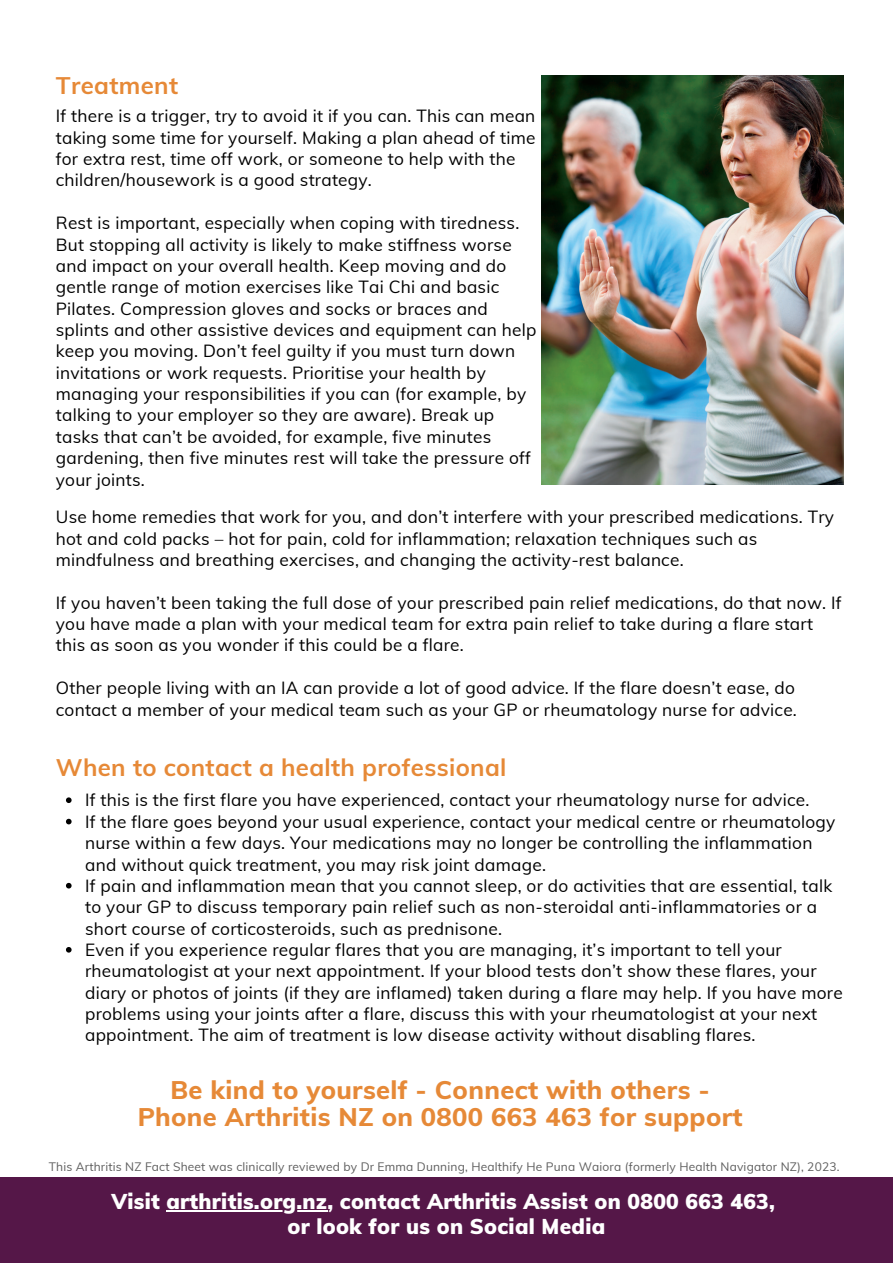
<style>
.page{position:relative;width:893px;height:1264px;background:#fff}
.page>*{position:absolute;margin:0;border:0;box-sizing:border-box;transform-origin:0 0}
.t1{font:800 25.5px "Muli";letter-spacing:.015em;color:#e68937}
.t2{font:700 24px "Muli";letter-spacing:.015em;color:#e68937}
.t3{font:900 21px "Muli";letter-spacing:.015em;color:#fff}
.t4{font:17.25px/21.3px "Muli";letter-spacing:.015em;color:#000}
.t5{font:12px "Muli";letter-spacing:.015em;color:#5e5e5e}
</style>
<div class="page">
<div style="left:0;top:1177px;width:892px;height:85px;background:#551748"></div>
<img style="left:541px;top:75px;width:302px;height:409px">
<hr style="left:166px;top:1210px;width:161px;height:1px;background:#fff">
<svg style="left:66px;top:797px;width:6px;height:6px"></svg>
<svg style="left:66px;top:818px;width:6px;height:6px"></svg>
<svg style="left:66px;top:882px;width:6px;height:6px"></svg>
<svg style="left:66px;top:947px;width:6px;height:5px"></svg>
<p class="t2" style="left:56px;top:70px;width:124px">Treatment</p>
<p class="t4" style="left:56px;top:105px;width:481px">If there is a trigger, try to avoid it if you can. This can mean taking some time for yourself. Making a plan ahead of time for extra rest, time off work, or someone to help with the children/housework is a good strategy.</p>
<p class="t4" style="left:56px;top:212px;width:482px">Rest is important, especially when coping with tiredness.<br>But stopping all activity is likely to make stiffness worse and impact on your overall health. Keep moving and do gentle range of motion exercises like Tai Chi and basic Pilates. Compression gloves and socks or braces and splints and other assistive devices and equipment can help keep you moving. Don’t feel guilty if you must turn down invitations or work requests. Prioritise your health by managing your responsibilities if you can (for example, by talking to your employer so they are aware). Break up tasks that can’t be avoided, for example, five minutes gardening, then five minutes rest will take the pressure off your joints.</p>
<p class="t4" style="left:56px;top:506px;width:779px">Use home remedies that work for you, and don’t interfere with your prescribed medications. Try hot and cold packs – hot for pain, cold for inflammation; relaxation techniques such as mindfulness and breathing exercises, and changing the activity-rest balance.</p>
<p class="t4" style="left:56px;top:591px;width:787px">If you haven’t been taking the full dose of your prescribed pain relief medications, do that now. If you have made a plan with your medical team for extra pain relief to take during a flare start this as soon as you wonder if this could be a flare.</p>
<p class="t4" style="left:56px;top:677px;width:742px">Other people living with an IA can provide a lot of good advice. If the flare doesn’t ease, do contact a member of your medical team such as your GP or rheumatology nurse for advice.</p>
<p class="t2" style="left:56px;top:751px;width:452px">When to contact a health professional</p>
<p class="t4" style="left:85px;top:789px;width:725px">If this is the first flare you have experienced, contact your rheumatology nurse for advice.</p>
<p class="t4" style="left:85px;top:810px;width:751px">If the flare goes beyond your usual experience, contact your medical centre or rheumatology nurse within a few days. Your medications may no longer be controlling the inflammation and without quick treatment, you may risk joint damage.</p>
<p class="t4" style="left:85px;top:874px;width:748px">If pain and inflammation mean that you cannot sleep, or do activities that are essential, talk to your GP to discuss temporary pain relief such as non-steroidal anti-inflammatories or a short course of corticosteroids, such as prednisone.</p>
<p class="t4" style="left:85px;top:938px;width:759px">Even if you experience regular flares that you are managing, it’s important to tell your rheumatologist at your next appointment. If your blood tests don’t show these flares, your diary or photos of joints (if they are inflamed) taken during a flare may help. If you have more problems using your joints after a flare, discuss this with your rheumatologist at your next appointment. The aim of treatment is low disease activity without disabling flares.</p>
<p class="t1" style="left:170px;top:1073px;width:540px">Be kind to yourself - Connect with others -</p>
<p class="t1" style="left:138px;top:1100px;width:606px">Phone Arthritis NZ on 0800 663 463 for support</p>
<p class="t5" style="left:49px;top:1158px;width:792px">This Arthritis NZ Fact Sheet was clinically reviewed by Dr Emma Dunning, Healthify He Puna Waiora (formerly Health Navigator NZ), 2023.</p>
<p class="t3" style="left:111px;top:1187px;width:665px">Visit arthritis.org.nz, contact Arthritis Assist on 0800 663 463,</p>
<p class="t3" style="left:287px;top:1212px;width:319px">or look for us on Social Media</p>
</div>
